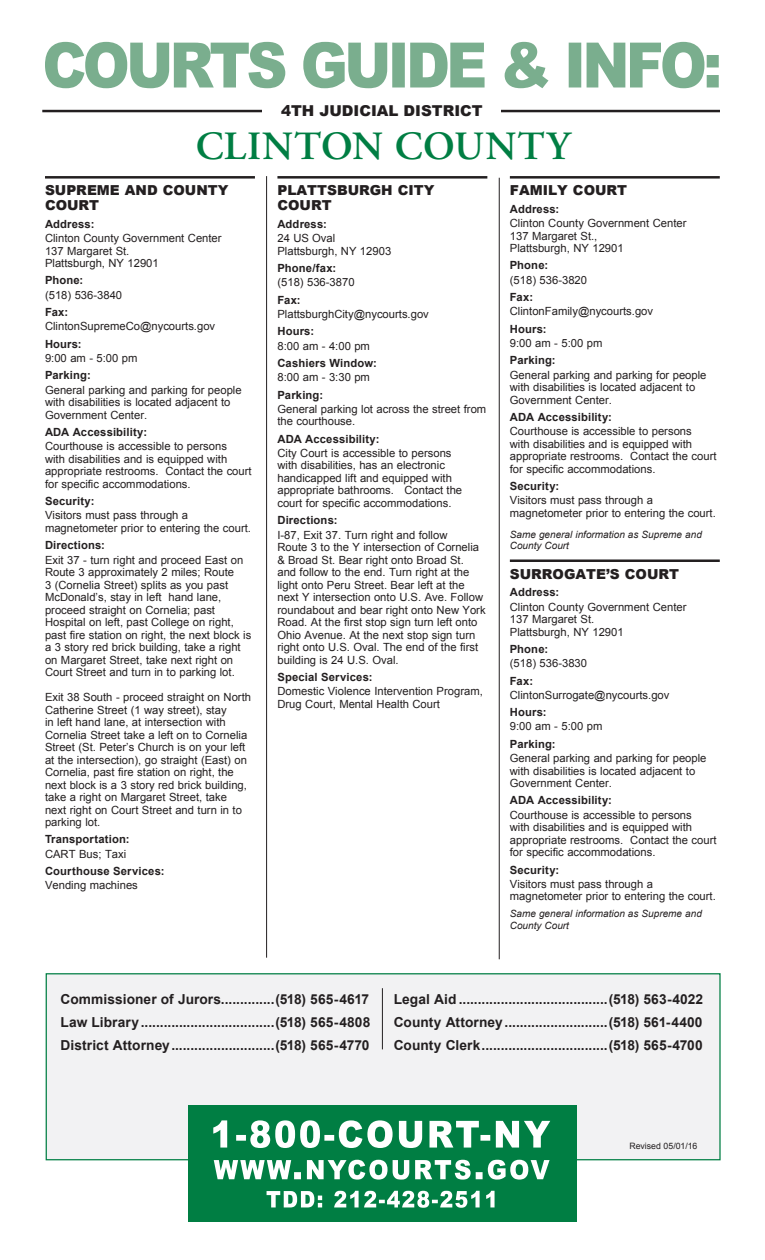
<style>
.page{position:relative;width:765px;height:1260px;background:#fff}
.page>*{position:absolute;margin:0;border:0;box-sizing:border-box;transform-origin:0 0}
.County_Name{font:600 40px "Adobe Garamond Pro";letter-spacing:.015em;color:#007e43}
.t1{font:900 15px "Arial";color:#231f20}
.Phone_List{font:700 13.75px "Arial";letter-spacing:.005em;color:#231f20}
.Court_Name{font:900 13.75px/15px "Arial";color:#231f20}
.Info_Body{font:11.25px/12.5px "Arial";color:#231f20}
.Info_Header{font:700 11.25px "Arial";letter-spacing:.015em;color:#231f20}
.Same_info_type{font:italic 10px/11.2px "Arial";color:#231f20}
.t2{font:8.75px "Arial";color:#231f20}
</style>
<div class="page">
<hr style="left:42px;top:110px;width:678px;height:2px;background:#231f20">
<div style="left:262px;top:101px;width:239px;height:19px;background:#fff"></div>
<svg style="left:45px;top:42px;width:674px;height:46px"></svg>
<div style="left:46px;top:973px;width:675px;height:187px;background:#f2f2f3;border:1px solid #007e43"></div>
<div style="left:188px;top:1105px;width:389px;height:117px;background:#007e43"></div>
<svg style="left:267px;top:1191px;width:228px;height:17px"></svg>
<svg style="left:214px;top:1160px;width:336px;height:20px"></svg>
<svg style="left:213px;top:1120px;width:337px;height:28px"></svg>
<hr style="left:382px;top:988px;width:1px;height:61px;background:#231f20">
<hr style="left:266px;top:176px;width:1px;height:782px;background:#231f20">
<hr style="left:499px;top:178px;width:1px;height:781px;background:#231f20">
<hr style="left:45px;top:176px;width:210px;height:3px;background:#231f20">
<hr style="left:277px;top:176px;width:210px;height:3px;background:#231f20">
<hr style="left:510px;top:176px;width:210px;height:3px;background:#231f20">
<hr style="left:510px;top:559px;width:210px;height:3px;background:#231f20">
<h2 class="t1" style="left:281px;top:99px;width:203px">4TH JUDICIAL DISTRICT</h2>
<p class="County_Name" style="left:196px;top:123px;width:376px">CLINTON COUNTY</p>
<p class="Court_Name" style="left:45px;top:183px;width:185px">SUPREME AND COUNTY<br>COURT</p>
<p class="Info_Header" style="left:45px;top:216px;width:51px">Address:</p>
<p class="Info_Body" style="left:45px;top:232px;width:178px">Clinton County Government Center</p>
<p class="Info_Body" style="left:45px;top:245px;width:86px">137 Margaret St.</p>
<p class="Info_Body" style="left:45px;top:257px;width:115px">Plattsburgh, NY 12901</p>
<p class="Info_Header" style="left:45px;top:273px;width:40px">Phone:</p>
<p class="Info_Body" style="left:45px;top:289px;width:79px">(518) 536-3840</p>
<p class="Info_Header" style="left:45px;top:305px;width:25px">Fax:</p>
<p class="Info_Body" style="left:45px;top:320px;width:172px">ClintonSupremeCo@nycourts.gov</p>
<p class="Info_Header" style="left:45px;top:336px;width:38px">Hours:</p>
<p class="Info_Body" style="left:45px;top:352px;width:94px">9:00 am - 5:00 pm</p>
<p class="Info_Header" style="left:45px;top:368px;width:47px">Parking:</p>
<p class="Info_Body" style="left:45px;top:384px;width:198px">General parking and parking for people with disabilities is located adjacent to<br>Government Center.</p>
<p class="Info_Header" style="left:45px;top:425px;width:104px">ADA Accessibility:</p>
<p class="Info_Body" style="left:45px;top:440px;width:208px">Courthouse is accessible to persons<br>with disabilities and is equipped with appropriate restrooms. Contact the court for specific accommodations.</p>
<p class="Info_Header" style="left:45px;top:494px;width:51px">Security:</p>
<p class="Info_Body" style="left:45px;top:509px;width:208px">Visitors must pass through a magnetometer prior to entering the court.</p>
<p class="Info_Header" style="left:45px;top:538px;width:62px">Directions:</p>
<p class="Info_Body" style="left:45px;top:554px;width:208px">Exit 37 - turn right and proceed East on Route 3 approximately 2 miles; Route<br>3 (Cornelia Street) splits as you past McDonald’s, stay in left hand lane, proceed straight on Cornelia; past Hospital on left, past College on right, past fire station on right, the next block is a 3 story red brick building, take a right on Margaret Street, take next right on Court Street and turn in to parking lot.</p>
<p class="Info_Body" style="left:45px;top:691px;width:208px">Exit 38 South - proceed straight on North Catherine Street (1 way street), stay<br>in left hand lane, at intersection with Cornelia Street take a left on to Cornelia Street (St. Peter’s Church is on your left at the intersection), go straight (East) on Cornelia, past fire station on right, the next block is a 3 story red brick building, take a right on Margaret Street, take<br>next right on Court Street and turn in to parking lot.</p>
<p class="Info_Header" style="left:45px;top:832px;width:86px">Transportation:</p>
<p class="Info_Body" style="left:45px;top:848px;width:83px">CART Bus; Taxi</p>
<p class="Info_Header" style="left:45px;top:864px;width:121px">Courthouse Services:</p>
<p class="Info_Body" style="left:45px;top:879px;width:94px">Vending machines</p>
<p class="Court_Name" style="left:277px;top:183px;width:159px">PLATTSBURGH CITY<br>COURT</p>
<p class="Info_Header" style="left:277px;top:216px;width:51px">Address:</p>
<p class="Info_Body" style="left:277px;top:232px;width:59px">24 US Oval</p>
<p class="Info_Body" style="left:277px;top:245px;width:115px">Plattsburgh, NY 12903</p>
<p class="Info_Header" style="left:277px;top:261px;width:60px">Phone/fax:</p>
<p class="Info_Body" style="left:277px;top:276px;width:79px">(518) 536-3870</p>
<p class="Info_Header" style="left:277px;top:292px;width:25px">Fax:</p>
<p class="Info_Body" style="left:277px;top:308px;width:153px">PlattsburghCity@nycourts.gov</p>
<p class="Info_Header" style="left:277px;top:324px;width:38px">Hours:</p>
<p class="Info_Body" style="left:277px;top:339px;width:94px">8:00 am - 4:00 pm</p>
<p class="Info_Header" style="left:277px;top:356px;width:101px">Cashiers Window:</p>
<p class="Info_Body" style="left:277px;top:371px;width:94px">8:00 am - 3:30 pm</p>
<p class="Info_Header" style="left:277px;top:387px;width:47px">Parking:</p>
<p class="Info_Body" style="left:277px;top:403px;width:210px">General parking lot across the street from the courthouse.</p>
<p class="Info_Header" style="left:277px;top:431px;width:104px">ADA Accessibility:</p>
<p class="Info_Body" style="left:277px;top:447px;width:186px">City Court is accessible to persons with disabilities, has an electronic handicapped lift and equipped with appropriate bathrooms. Contact the court for specific accommodations.</p>
<p class="Info_Header" style="left:277px;top:513px;width:62px">Directions:</p>
<p class="Info_Body" style="left:277px;top:529px;width:210px">I-87, Exit 37. Turn right and follow<br>Route 3 to the Y intersection of Cornelia &amp; Broad St. Bear right onto Broad St.<br>and follow to the end. Turn right at the light onto Peru Street. Bear left at the next Y intersection onto U.S. Ave. Follow roundabout and bear right onto New York Road. At the first stop sign turn left onto Ohio Avenue. At the next stop sign turn right onto U.S. Oval. The end of the first building is 24 U.S. Oval.</p>
<p class="Info_Header" style="left:277px;top:670px;width:97px">Special Services:</p>
<p class="Info_Body" style="left:277px;top:685px;width:207px">Domestic Violence Intervention Program,<br>Drug Court, Mental Health Court</p>
<p class="Court_Name" style="left:510px;top:183px;width:119px">FAMILY COURT</p>
<p class="Info_Header" style="left:510px;top:201px;width:51px">Address:</p>
<p class="Info_Body" style="left:510px;top:217px;width:178px">Clinton County Government Center</p>
<p class="Info_Body" style="left:510px;top:230px;width:115px">137 Margaret St.,<br>Plattsburgh, NY 12901</p>
<p class="Info_Header" style="left:510px;top:258px;width:40px">Phone:</p>
<p class="Info_Body" style="left:510px;top:274px;width:79px">(518) 536-3820</p>
<p class="Info_Header" style="left:510px;top:290px;width:25px">Fax:</p>
<p class="Info_Body" style="left:510px;top:305px;width:145px">ClintonFamily@nycourts.gov</p>
<p class="Info_Header" style="left:510px;top:321px;width:38px">Hours:</p>
<p class="Info_Body" style="left:510px;top:337px;width:94px">9:00 am - 5:00 pm</p>
<p class="Info_Header" style="left:510px;top:353px;width:47px">Parking:</p>
<p class="Info_Body" style="left:510px;top:369px;width:198px">General parking and parking for people with disabilities is located adjacent to<br>Government Center.</p>
<p class="Info_Header" style="left:510px;top:410px;width:104px">ADA Accessibility:</p>
<p class="Info_Body" style="left:510px;top:425px;width:208px">Courthouse is accessible to persons<br>with disabilities and is equipped with appropriate restrooms. Contact the court for specific accommodations.</p>
<p class="Info_Header" style="left:510px;top:479px;width:51px">Security:</p>
<p class="Info_Body" style="left:510px;top:494px;width:208px">Visitors must pass through a magnetometer prior to entering the court.</p>
<p class="Same_info_type" style="left:510px;top:529px;width:194px">Same general information as Supreme and<br>County Court</p>
<p class="Court_Name" style="left:510px;top:566px;width:171px">SURROGATE’S COURT</p>
<p class="Info_Header" style="left:510px;top:585px;width:51px">Address:</p>
<p class="Info_Body" style="left:510px;top:600px;width:178px">Clinton County Government Center</p>
<p class="Info_Body" style="left:510px;top:613px;width:86px">137 Margaret St.</p>
<p class="Info_Body" style="left:510px;top:625px;width:115px">Plattsburgh, NY 12901</p>
<p class="Info_Header" style="left:510px;top:642px;width:40px">Phone:</p>
<p class="Info_Body" style="left:510px;top:657px;width:79px">(518) 536-3830</p>
<p class="Info_Header" style="left:510px;top:673px;width:25px">Fax:</p>
<p class="Info_Body" style="left:510px;top:689px;width:161px">ClintonSurrogate@nycourts.gov</p>
<p class="Info_Header" style="left:510px;top:705px;width:38px">Hours:</p>
<p class="Info_Body" style="left:510px;top:720px;width:94px">9:00 am - 5:00 pm</p>
<p class="Info_Header" style="left:510px;top:736px;width:47px">Parking:</p>
<p class="Info_Body" style="left:510px;top:752px;width:198px">General parking and parking for people with disabilities is located adjacent to<br>Government Center.</p>
<p class="Info_Header" style="left:510px;top:793px;width:104px">ADA Accessibility:</p>
<p class="Info_Body" style="left:510px;top:809px;width:208px">Courthouse is accessible to persons<br>with disabilities and is equipped with appropriate restrooms. Contact the court for specific accommodations.</p>
<p class="Info_Header" style="left:510px;top:862px;width:51px">Security:</p>
<p class="Info_Body" style="left:510px;top:878px;width:208px">Visitors must pass through a magnetometer prior to entering the court.</p>
<p class="Same_info_type" style="left:510px;top:908px;width:194px">Same general information as Supreme and<br>County Court</p>
<p class="Phone_List" style="left:61px;top:990px;width:310px">Commissioner of Jurors..............(518) 565-4617</p>
<p class="Phone_List" style="left:61px;top:1013px;width:311px">Law Library...................................(518) 565-4808</p>
<p class="Phone_List" style="left:61px;top:1036px;width:310px">District Attorney...........................(518) 565-4770</p>
<p class="Phone_List" style="left:394px;top:990px;width:311px">Legal Aid .......................................(518) 563-4022</p>
<p class="Phone_List" style="left:394px;top:1013px;width:310px">County Attorney...........................(518) 561-4400</p>
<p class="Phone_List" style="left:394px;top:1036px;width:311px">County Clerk.................................(518) 565-4700</p>
<p class="t2" style="left:629px;top:1141px;width:70px">Revised 05/01/16</p>
</div>
